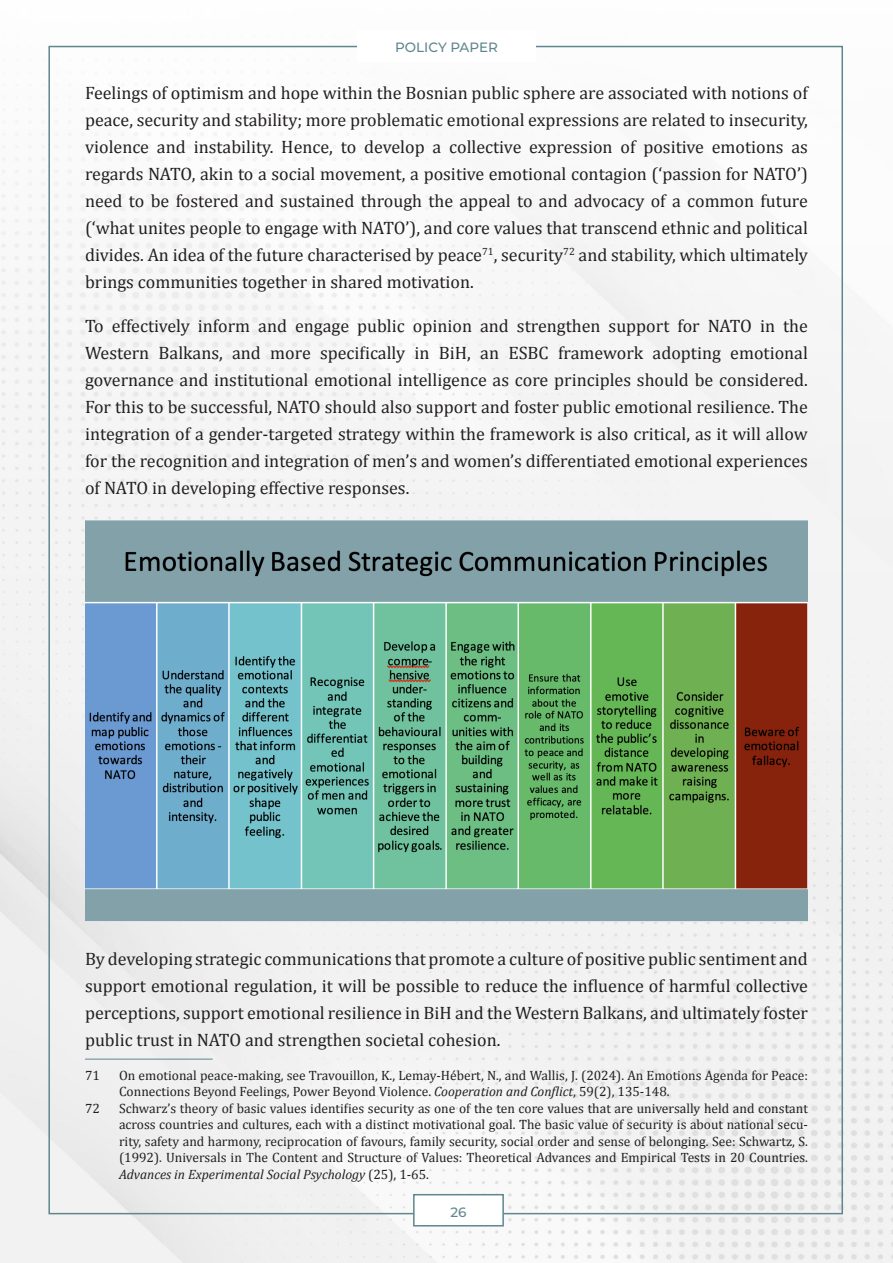
<style>
.page{position:relative;width:893px;height:1263px;background:#fff}
.page>*{position:absolute;margin:0;border:0;box-sizing:border-box;transform-origin:0 0}
.t1{font:18px/27px "Cambria";color:#231f20;text-align:justify}
.t2{font:13.5px/16.5px "Cambria";color:#231f20}
.t3{font:500 13.5px "Montserrat";color:#5f868f}
.s1{font-style:italic}
</style>
<div class="page">
<img style="left:0;top:45px;width:893px;height:1218px">
<div style="left:414px;top:1195px;width:89px;height:31px;background:#fff"></div>
<div style="left:413px;top:1194px;width:91px;height:32px;border:2px solid #5f868f"></div>
<div style="left:357px;top:30px;width:179px;height:31px;background:#fff"></div>
<img style="left:85px;top:520px;width:723px;height:401px">
<hr style="left:85px;top:1059px;width:128px;height:1px;background:#5f868f">
<p class="t3" style="left:395px;top:38px;width:104px">POLICY PAPER</p>
<p class="t1" style="left:85px;top:79px;width:724px">Feelings of optimism and hope within the Bosnian public sphere are associated with notions of peace, security and stability; more problematic emotional expressions are related to insecurity, violence and instability. Hence, to develop a collective expression of positive emotions as regards NATO, akin to a social movement, a positive emotional contagion (‘passion for NATO’) need to be fostered and sustained through the appeal to and advocacy of a common future (‘what unites people to engage with NATO’), and core values that transcend ethnic and political divides. An idea of the future characterised by peace<sup>71</sup>, security<sup>72</sup> and stability, which ultimately brings communities together in shared motivation.</p>
<p class="t1" style="left:85px;top:312px;width:724px">To effectively inform and engage public opinion and strengthen support for NATO in the Western Balkans, and more specifically in BiH, an ESBC framework adopting emotional governance and institutional emotional intelligence as core principles should be considered.<br>For this to be successful, NATO should also support and foster public emotional resilience. The integration of a gender-targeted strategy within the framework is also critical, as it will allow for the recognition and integration of men’s and women’s differentiated emotional experiences of NATO in developing effective responses.</p>
<p class="t1" style="left:85px;top:946px;width:724px">By developing strategic communications that promote a culture of positive public sentiment and support emotional regulation, it will be possible to reduce the influence of harmful collective perceptions, support emotional resilience in BiH and the Western Balkans, and ultimately foster public trust in NATO and strengthen societal cohesion.</p>
<p class="t2" style="left:85px;top:1067px;width:16px">71</p>
<p class="t2" style="left:119px;top:1067px;width:690px">On emotional peace-making, see Travouillon, K., Lemay-Hébert, N., and Wallis, J. (2024). An Emotions Agenda for Peace:<br>Connections Beyond Feelings, Power Beyond Violence. <span class="s1">Cooperation and Conflict</span>, 59(2), 135-148.</p>
<p class="t2" style="left:85px;top:1100px;width:16px">72</p>
<p class="t2" style="left:119px;top:1100px;width:690px;text-align:justify">Schwarz’s theory of basic values identifies security as one of the ten core values that are universally held and constant across countries and cultures, each with a distinct motivational goal. The basic value of security is about national secu&shy;rity, safety and harmony, reciprocation of favours, family security, social order and sense of belonging. See: Schwartz, S. (1992). Universals in The Content and Structure of Values: Theoretical Advances and Empirical Tests in 20 Countries.<br><span class="s1">Advances in Experimental Social Psychology</span> (25), 1-65.</p>
<p class="t3" style="left:450px;top:1202px;width:18px">26</p>
</div>
